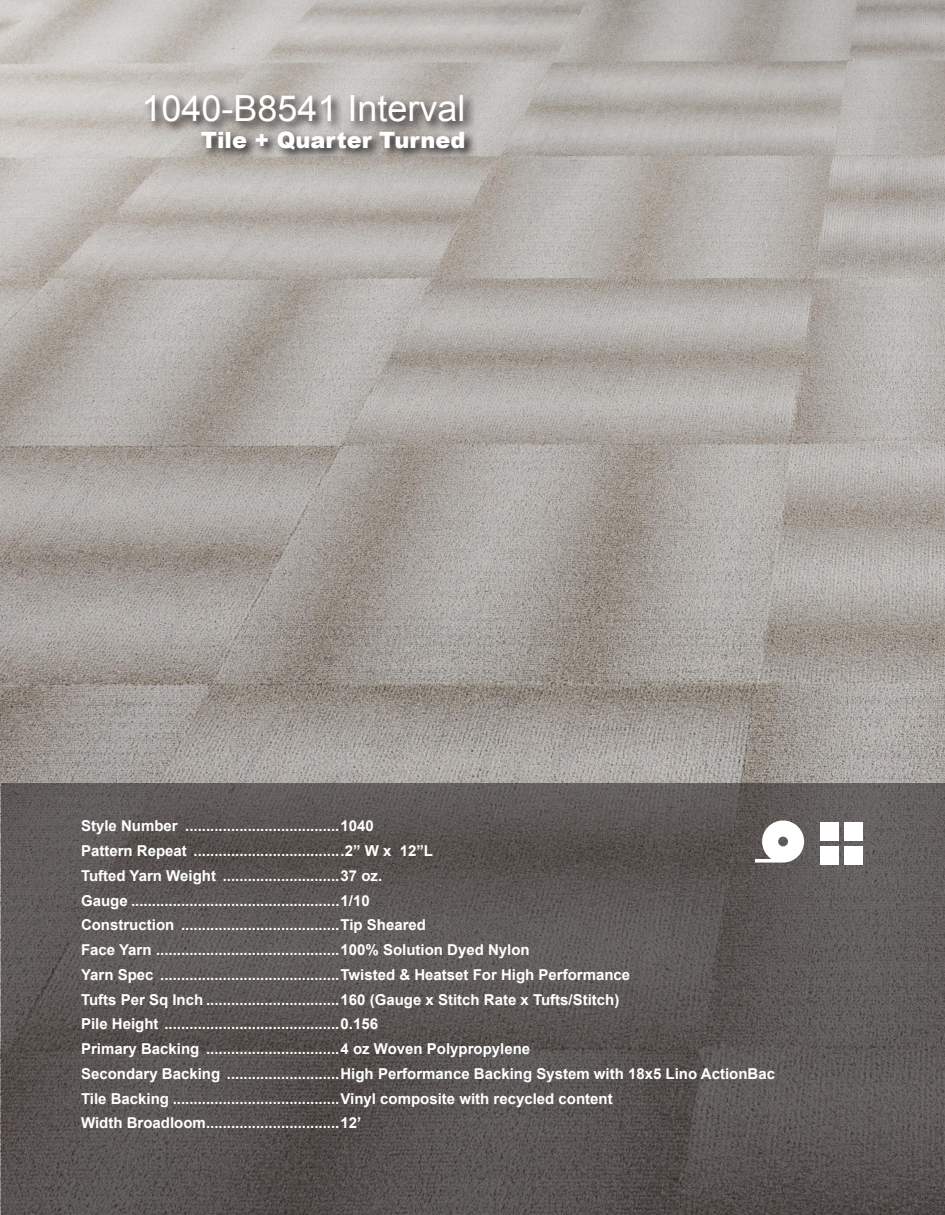
<style>
.page{position:relative;width:945px;height:1215px;background:#fff}
.page>*{position:absolute;margin:0;border:0;box-sizing:border-box;transform-origin:0 0}
.t1{font:36px "Arial";color:#fff}
.t2{font:900 22.5px "Arial";color:#fff}
.t3{font:700 15px "Arial";color:#fff}
</style>
<div class="page">
<img style="left:0;top:0;width:945px;height:1215px">
<svg style="left:1px;top:783px;width:944px;height:432px;background:#5b5654"></svg>
<svg style="left:755px;top:820px;width:49px;height:43px"></svg>
<div style="left:820px;top:822px;width:19px;height:19px;background:#fff"></div>
<div style="left:845px;top:822px;width:18px;height:19px;background:#fff"></div>
<div style="left:820px;top:846px;width:19px;height:19px;background:#fff"></div>
<div style="left:845px;top:846px;width:18px;height:19px;background:#fff"></div>
<svg style="left:142px;top:92px;width:335px;height:70px;background:#9e9995"></svg>
<p class="t1" style="left:141px;top:83px;width:326px">1040-B8541 Interval</p>
<p class="t2" style="left:201px;top:123px;width:266px">Tile + Quarter Turned</p>
<p class="t3" style="left:81px;top:816px;width:294px">Style Number .....................................1040</p>
<p class="t3" style="left:81px;top:840px;width:354px">Pattern Repeat ....................................2” W x 12”L</p>
<p class="t3" style="left:81px;top:865px;width:303px">Tufted Yarn Weight ............................37 oz.</p>
<p class="t3" style="left:81px;top:890px;width:290px">Gauge ..................................................1/10</p>
<p class="t3" style="left:81px;top:915px;width:347px">Construction ......................................Tip Sheared</p>
<p class="t3" style="left:81px;top:939px;width:450px">Face Yarn ............................................100% Solution Dyed Nylon</p>
<p class="t3" style="left:81px;top:964px;width:551px">Yarn Spec ...........................................Twisted &amp; Heatset For High Performance</p>
<p class="t3" style="left:81px;top:989px;width:540px">Tufts Per Sq Inch ................................160 (Gauge x Stitch Rate x Tufts/Stitch)</p>
<p class="t3" style="left:81px;top:1014px;width:299px">Pile Height ..........................................0.156</p>
<p class="t3" style="left:81px;top:1038px;width:451px">Primary Backing ................................4 oz Woven Polypropylene</p>
<p class="t3" style="left:81px;top:1063px;width:696px">Secondary Backing ...........................High Performance Backing System with 18x5 Lino ActionBac</p>
<p class="t3" style="left:81px;top:1088px;width:533px">Tile Backing ........................................Vinyl composite with recycled content</p>
<p class="t3" style="left:81px;top:1113px;width:282px">Width Broadloom................................12’</p>
</div>
